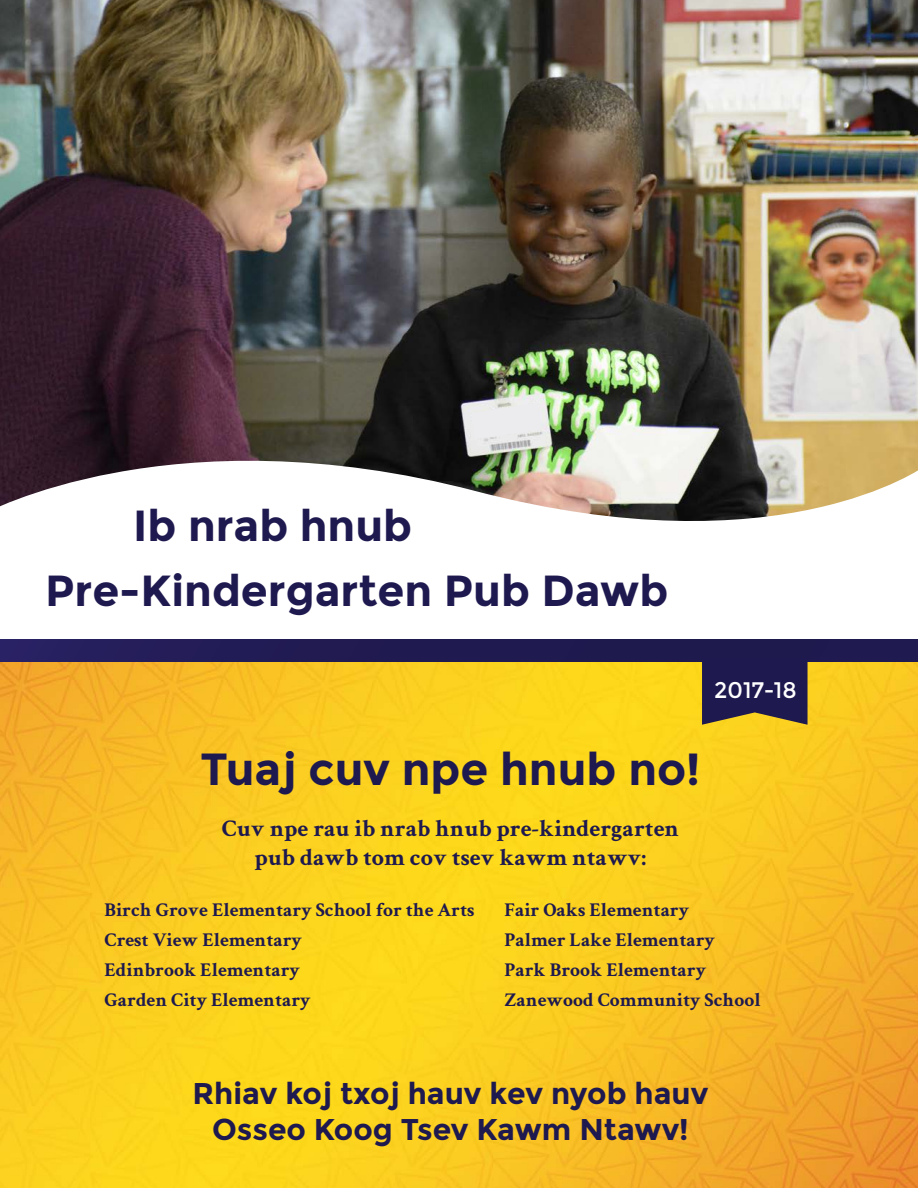
<style>
.page{position:relative;width:918px;height:1188px;background:#fff}
.page>*{position:absolute;margin:0;border:0;box-sizing:border-box;transform-origin:0 0}
.t1{font:700 45px "Montserrat";color:#1e194f}
.t2{font:700 43.5px "Montserrat";color:#1e194f}
.t3{font:700 30px/36px "Montserrat";color:#1e194f;text-align:center}
.t4{font:700 24px/28.8px "Crimson Text";color:#1e194f;text-align:center}
.t5{font:22.5px "Montserrat";color:#fff}
.t6{font:700 19.5px "Crimson Text";color:#1e194f}
</style>
<div class="page">
<img style="left:0;top:0;width:918px;height:449px">
<img style="left:0;top:662px;width:918px;height:526px">
<svg style="left:0;top:449px;width:918px;height:191px"></svg>
<div style="left:0;top:640px;width:918px;height:22px;background:linear-gradient(to right,#251e5c,#1c184a)"></div>
<svg style="left:702px;top:659px;width:106px;height:66px;background:#342b4a"></svg>
<svg style="left:471px;top:403px;width:71px;height:36px;background:#e9eaeb"></svg>
<p class="t2" style="left:133px;top:500px;width:280px">Ib nrab hnub</p>
<p class="t2" style="left:45px;top:564px;width:625px">Pre-Kindergarten Pub Dawb</p>
<p class="t5" style="left:714px;top:677px;width:84px">2017-18</p>
<p class="t1" style="left:201px;top:743px;width:501px">Tuaj cuv npe hnub no!</p>
<p class="t4" style="left:222px;top:813px;width:459px">Cuv npe rau ib nrab hnub pre-kindergarten pub dawb tom cov tsev kawm ntawv:</p>
<p class="t6" style="left:105px;top:898px;width:372px">Birch Grove Elementary School for the Arts</p>
<p class="t6" style="left:105px;top:928px;width:199px">Crest View Elementary</p>
<p class="t6" style="left:105px;top:958px;width:197px">Edinbrook Elementary</p>
<p class="t6" style="left:105px;top:988px;width:208px">Garden City Elementary</p>
<p class="t6" style="left:505px;top:898px;width:186px">Fair Oaks Elementary</p>
<p class="t6" style="left:505px;top:928px;width:212px">Palmer Lake Elementary</p>
<p class="t6" style="left:505px;top:958px;width:203px">Park Brook Elementary</p>
<p class="t6" style="left:505px;top:988px;width:258px">Zanewood Community School</p>
<p class="t3" style="left:193px;top:1075px;width:517px">Rhiav koj txoj hauv kev nyob hauv<br>Osseo Koog Tsev Kawm Ntawv!</p>
</div>
